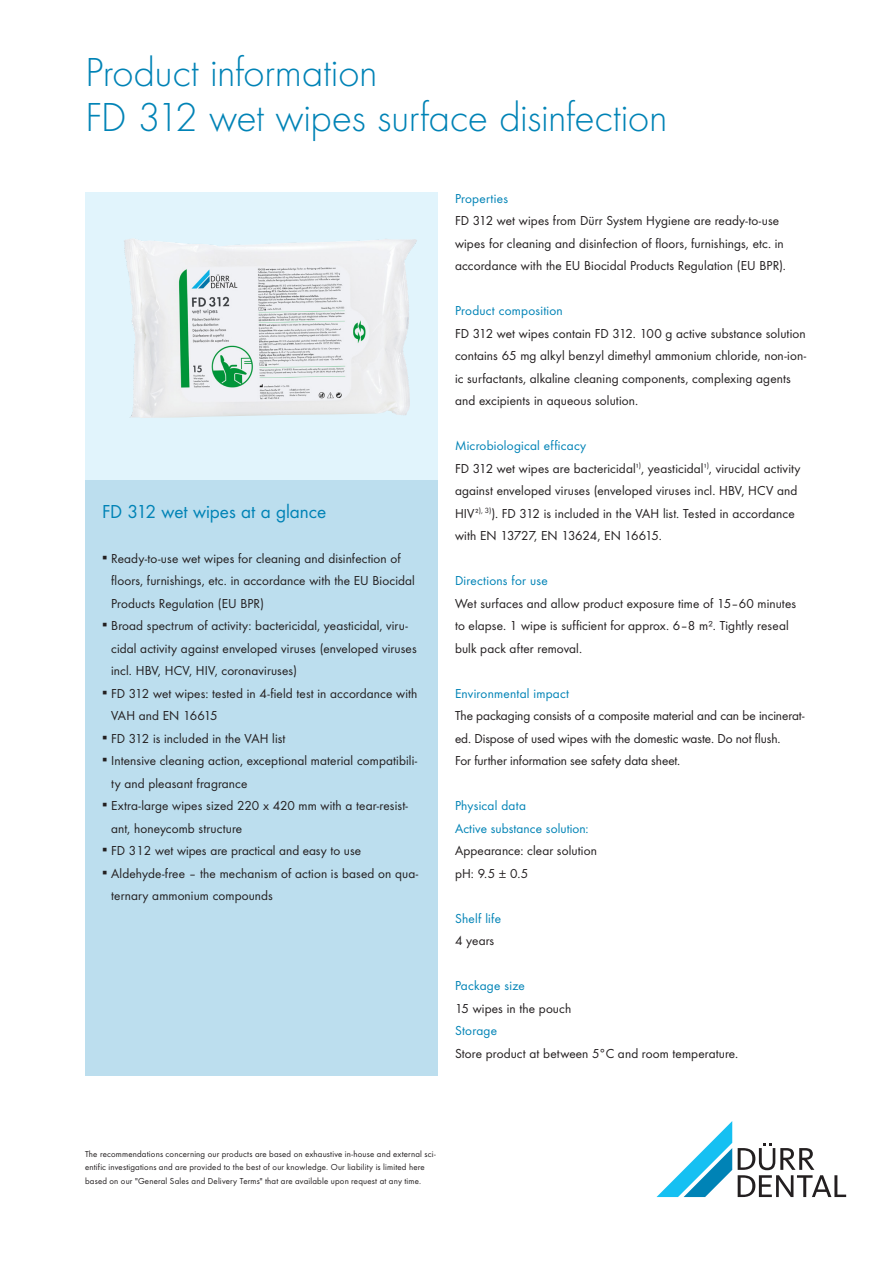
<style>
.page{position:relative;width:893px;height:1263px;background:#fff}
.page>*{position:absolute;margin:0;border:0;box-sizing:border-box;transform-origin:0 0}
.Headline{font:300 42px "Futura TOT";letter-spacing:-.015em;color:#0083b6}
.Headline_Kasten{font:19.5px "Futura TOT Boo";letter-spacing:-.005em;color:#0083b6}
.copy{font:13.5px/22.5px "Futura TOT Boo";letter-spacing:.005em;color:#231f20}
.subhead{font:13.5px/22.5px "Futura TOT Boo";letter-spacing:.01em;color:#231f20}
.copy-2{font:13.5px "Futura TOT Boo";letter-spacing:.02em;color:#0083b6}
.fussnoten{font:9px/13.5px "Futura TOT Boo";letter-spacing:.02em;color:#231f20}
</style>
<div class="page">
<div style="left:85px;top:479px;width:353px;height:597px;background:#bcdeee"></div>
<div style="left:85px;top:192px;width:353px;height:287px;background:#e1f4fc"></div>
<svg style="left:656px;top:1121px;width:76px;height:76px"></svg>
<svg style="left:738px;top:1143px;width:108px;height:54px"></svg>
<img style="left:124px;top:240px;width:286px;height:178px">
<p class="Headline" style="left:85px;top:48px;width:294px">Product information</p>
<p class="Headline" style="left:85px;top:93px;width:584px">FD 312 wet wipes surface disinfection</p>
<p class="Headline_Kasten" style="left:102px;top:499px;width:226px">FD 312 wet wipes at a glance</p>
<p class="copy" style="left:111px;top:547px;width:305px;text-indent:-9px">▪ Ready-to-use wet wipes for cleaning and disinfection of floors, furnishings, etc. in accordance with the EU Biocidal<br>Products Regulation (EU BPR)</p>
<p class="copy" style="left:111px;top:614px;width:307px;text-indent:-9px">▪ Broad spectrum of activity: bactericidal, yeasticidal, viru&shy;cidal activity against enveloped viruses (enveloped viruses incl. HBV, HCV, HIV, coronaviruses)</p>
<p class="copy" style="left:111px;top:682px;width:308px;text-indent:-9px">▪ FD 312 wet wipes: tested in 4-field test in accordance with<br>VAH and EN 16615</p>
<p class="copy" style="left:102px;top:727px;width:185px">▪ FD 312 is included in the VAH list</p>
<p class="copy" style="left:111px;top:749px;width:308px;text-indent:-9px">▪ Intensive cleaning action, exceptional material compatibili&shy;ty and pleasant fragrance</p>
<p class="copy" style="left:111px;top:794px;width:298px;text-indent:-9px">▪ Extra-large wipes sized 220 x 420 mm with a tear-resist&shy;ant, honeycomb structure</p>
<p class="copy" style="left:102px;top:839px;width:261px">▪ FD 312 wet wipes are practical and easy to use</p>
<p class="copy" style="left:111px;top:862px;width:309px;text-indent:-9px">▪ Aldehyde-free – the mechanism of action is based on qua&shy;ternary ammonium compounds</p>
<p class="copy-2" style="left:455px;top:190px;width:55px">Properties</p>
<p class="copy" style="left:455px;top:209px;width:332px">FD 312 wet wipes from Dürr System Hygiene are ready-to-use wipes for cleaning and disinfection of floors, furnishings, etc. in accordance with the EU Biocidal Products Regulation (EU BPR).</p>
<p class="copy-2" style="left:455px;top:302px;width:109px">Product composition</p>
<p class="copy" style="left:455px;top:322px;width:353px">FD 312 wet wipes contain FD 312. 100 g active substance solution contains 65 mg alkyl benzyl dimethyl ammonium chloride, non-ion&shy;ic surfactants, alkaline cleaning components, complexing agents and excipients in aqueous solution.</p>
<p class="copy-2" style="left:455px;top:437px;width:133px">Microbiological efficacy</p>
<p class="subhead" style="left:455px;top:457px;width:347px">FD 312 wet wipes are bactericidal1<sup>)</sup>, yeasticidal1<sup>)</sup>, virucidal activity against enveloped viruses (enveloped viruses incl. HBV, HCV and HIV2<sup>),</sup> <sup>3)</sup>). FD 312 is included in the VAH list. Tested in accordance with EN 13727, EN 13624, EN 16615.</p>
<p class="copy-2" style="left:455px;top:572px;width:94px">Directions for use</p>
<p class="copy" style="left:455px;top:592px;width:343px">Wet surfaces and allow product exposure time of 15–60 minutes to elapse. 1 wipe is sufficient for approx. 6–8 m². Tightly reseal bulk pack after removal.</p>
<p class="copy-2" style="left:455px;top:685px;width:116px">Environmental impact</p>
<p class="copy" style="left:455px;top:704px;width:351px">The packaging consists of a composite material and can be incinerat&shy;ed. Dispose of used wipes with the domestic waste. Do not flush.</p>
<p class="copy" style="left:455px;top:749px;width:227px">For further information see safety data sheet.</p>
<p class="copy-2" style="left:455px;top:797px;width:72px">Physical data</p>
<p class="copy-2" style="left:455px;top:820px;width:135px">Active substance solution:</p>
<p class="copy" style="left:455px;top:839px;width:143px">Appearance: clear solution</p>
<p class="copy" style="left:455px;top:862px;width:75px">pH: 9.5 ± 0.5</p>
<p class="copy-2" style="left:455px;top:910px;width:48px">Shelf life</p>
<p class="copy" style="left:455px;top:929px;width:41px">4 years</p>
<p class="copy-2" style="left:455px;top:977px;width:71px">Package size</p>
<p class="copy" style="left:455px;top:997px;width:118px">15 wipes in the pouch</p>
<p class="copy-2" style="left:455px;top:1022px;width:44px">Storage</p>
<p class="copy" style="left:455px;top:1042px;width:285px">Store product at between 5°C and room temperature.</p>
<p class="fussnoten" style="left:85px;top:1147px;width:352px">The recommendations concerning our products are based on exhaustive in-house and external sci&shy;entific investigations and are provided to the best of our knowledge. Our liability is limited here based on our "General Sales and Delivery Terms" that are available upon request at any time.</p>
</div>
